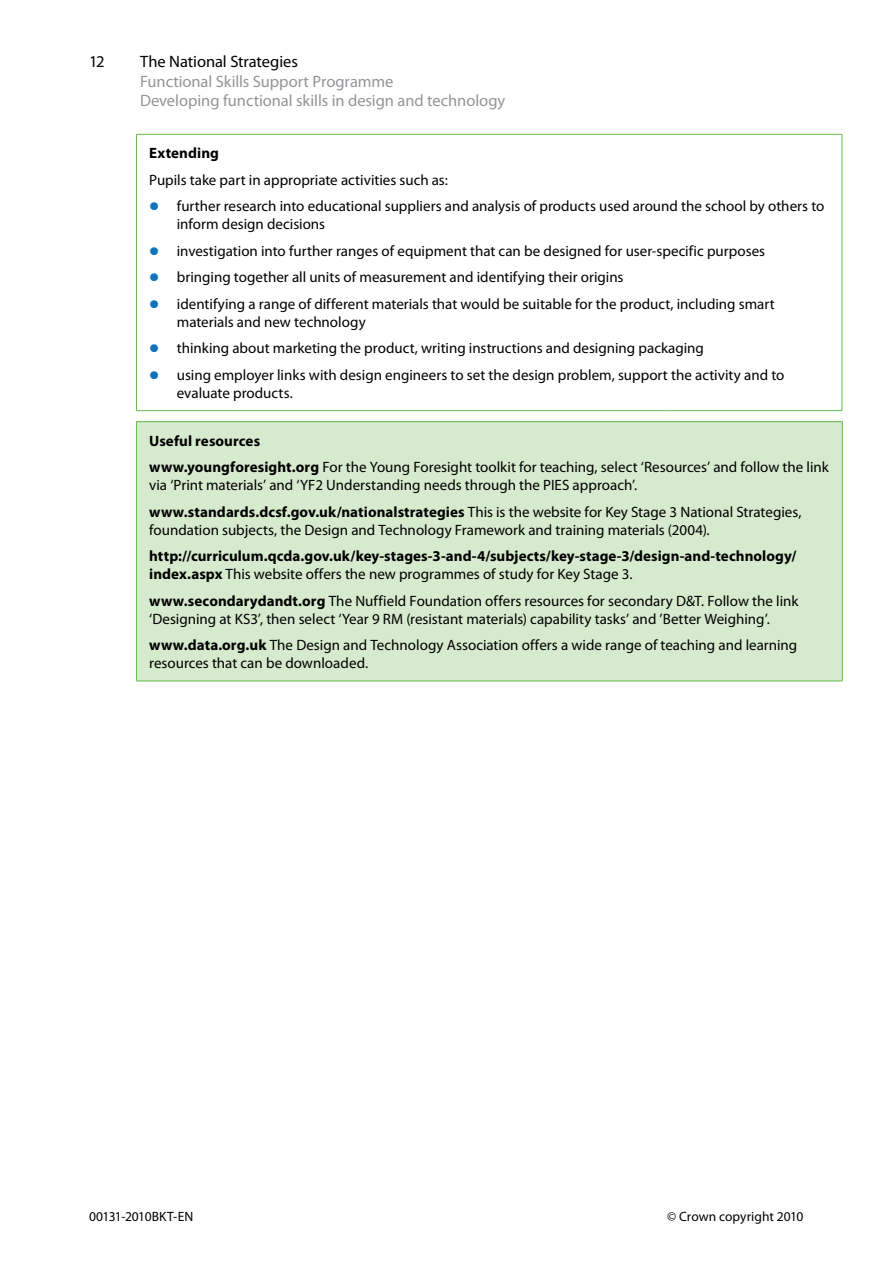
<style>
.page{position:relative;width:893px;height:1263px;background:#fff}
.page>*{position:absolute;margin:0;border:0;box-sizing:border-box;transform-origin:0 0}
.t1{font:16.5px/19.8px "Myriad Pro";letter-spacing:-.005em;color:#939598}
.t2{font:16.5px "Myriad Pro";letter-spacing:-.005em;color:#000}
.Para_table{font:15px/18px "Myriad Pro";color:#000}
.Para_table_bullet1{font:15px/18px "Myriad Pro";color:#000}
.Para_table-2{font:700 15px/18px "Myriad Pro";letter-spacing:.005em;color:#000}
.t3{font:13.5px "Myriad Pro";letter-spacing:-.005em;color:#000}
.s1{font-weight:700;font-size:30px;color:#1072ba}
.s2{font-weight:700}
.s3{font-weight:400}
</style>
<div class="page">
<hr style="left:136px;top:134px;width:536px;height:1px;background:#64bc4d">
<hr style="left:136px;top:135px;width:1px;height:275px;background:#64bc4d">
<hr style="left:672px;top:134px;width:170px;height:1px;background:#64bc4d">
<hr style="left:842px;top:135px;width:1px;height:275px;background:#64bc4d">
<hr style="left:136px;top:410px;width:536px;height:1px;background:#64bc4d">
<hr style="left:672px;top:410px;width:170px;height:1px;background:#64bc4d">
<div style="left:136px;top:422px;width:706px;height:259px;background:#d6eacd"></div>
<hr style="left:136px;top:421px;width:707px;height:1px;background:#64bc4d">
<hr style="left:136px;top:422px;width:1px;height:259px;background:#64bc4d">
<hr style="left:842px;top:422px;width:1px;height:259px;background:#64bc4d">
<hr style="left:136px;top:681px;width:707px;height:1px;background:#64bc4d">
<p class="t2" style="left:89px;top:51px;width:17px">12</p>
<p class="t2" style="left:140px;top:51px;width:159px">The National Strategies</p>
<p class="t1" style="left:140px;top:71px;width:367px">Functional Skills Support Programme<br>Developing functional skills in design and technology</p>
<p class="Para_table-2" style="left:149px;top:144px;width:71px">Extending</p>
<p class="Para_table" style="left:149px;top:171px;width:300px">Pupils take part in appropriate activities such as:</p>
<p class="Para_table_bullet1" style="left:177px;top:197px;width:649px;text-indent:-28px"><span class="s1">•</span> further research into educational suppliers and analysis of products used around the school by others to inform design decisions</p>
<p class="Para_table_bullet1" style="left:149px;top:242px;width:617px"><span class="s1">•</span> investigation into further ranges of equipment that can be designed for user-specific purposes</p>
<p class="Para_table_bullet1" style="left:149px;top:268px;width:476px"><span class="s1">•</span> bringing together all units of measurement and identifying their origins</p>
<p class="Para_table_bullet1" style="left:177px;top:295px;width:599px;text-indent:-28px"><span class="s1">•</span> identifying a range of different materials that would be suitable for the product, including smart materials and new technology</p>
<p class="Para_table_bullet1" style="left:149px;top:339px;width:556px"><span class="s1">•</span> thinking about marketing the product, writing instructions and designing packaging</p>
<p class="Para_table_bullet1" style="left:177px;top:366px;width:609px;text-indent:-28px"><span class="s1">•</span> using employer links with design engineers to set the design problem, support the activity and to evaluate products.</p>
<p class="Para_table-2" style="left:149px;top:431px;width:112px">Useful resources</p>
<p class="Para_table" style="left:149px;top:458px;width:681px"><span class="s2">www.youngforesight.org</span> For the Young Foresight toolkit for teaching, select ‘Resources’ and follow the link via ‘Print materials’ and ‘YF2 Understanding needs through the PIES approach’.</p>
<p class="Para_table" style="left:149px;top:502px;width:654px"><span class="s2">www.standards.dcsf.gov.uk/nationalstrategies</span> This is the website for Key Stage 3 National Strategies, foundation subjects, the Design and Technology Framework and training materials (2004).</p>
<p class="Para_table-2" style="left:149px;top:547px;width:649px">http://curriculum.qcda.gov.uk/key-stages-3-and-4/subjects/key-stage-3/design-and-technology/ index.aspx <span class="s3">This website offers the new programmes of study for Key Stage 3.</span></p>
<p class="Para_table" style="left:149px;top:591px;width:651px"><span class="s2">www.secondarydandt.org</span> The Nuffield Foundation offers resources for secondary D&amp;T. Follow the link ‘Designing at KS3’, then select ‘Year 9 RM (resistant materials) capability tasks’ and ’Better Weighing’.</p>
<p class="Para_table" style="left:149px;top:636px;width:650px"><span class="s2">www.data.org.uk</span> The Design and Technology Association offers a wide range of teaching and learning resources that can be downloaded.</p>
<p class="t3" style="left:89px;top:1208px;width:106px">00131-2010BKT-EN</p>
<p class="t3" style="left:667px;top:1208px;width:138px">© Crown copyright 2010</p>
</div>
